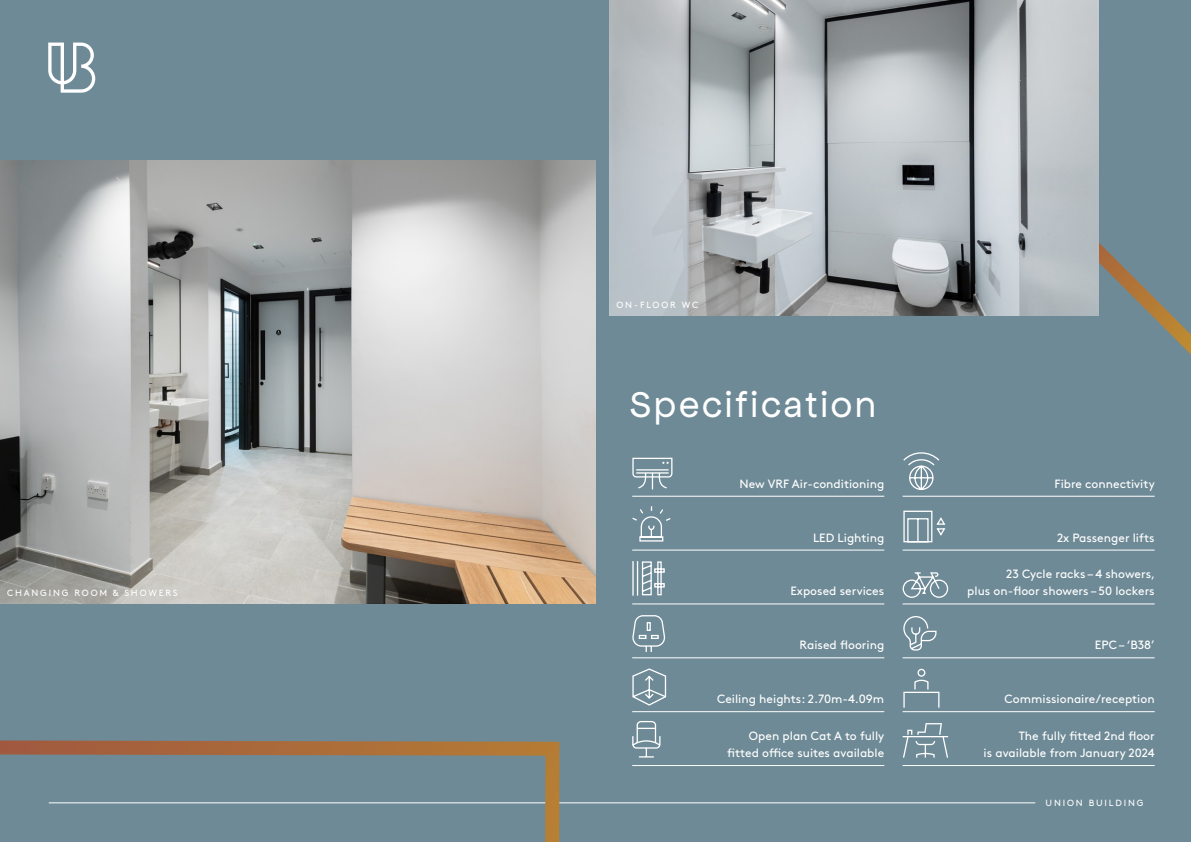
<style>
.page{position:relative;width:1191px;height:842px;background:#6e8a96}
.page>*{position:absolute;margin:0;border:0;box-sizing:border-box;transform-origin:0 0}
.t1{font:38px "Apfel Grotezk";letter-spacing:.06em;color:#fff}
.t2{font:12px/17px "Brown";color:#fff;text-align:right}
.t3{font:9px "Brown";letter-spacing:.2em;color:#fff}
</style>
<div class="page">
<svg style="left:48px;top:43px;width:47px;height:50px"></svg>
<hr style="left:49px;top:802px;width:986px;height:1px;background:#fff">
<svg style="left:782px;top:0;width:409px;height:355px"></svg>
<svg style="left:0;top:740px;width:566px;height:102px"></svg>
<img style="left:0;top:161px;width:595px;height:442px">
<hr style="left:632px;top:496px;width:252px;height:1px;background:#fff">
<hr style="left:632px;top:550px;width:252px;height:1px;background:#fff">
<hr style="left:632px;top:604px;width:252px;height:1px;background:#fff">
<hr style="left:632px;top:657px;width:252px;height:1px;background:#fff">
<hr style="left:632px;top:711px;width:252px;height:1px;background:#fff">
<hr style="left:632px;top:765px;width:252px;height:1px;background:#fff">
<hr style="left:902px;top:496px;width:252px;height:1px;background:#fff">
<hr style="left:902px;top:550px;width:252px;height:1px;background:#fff">
<hr style="left:902px;top:604px;width:252px;height:1px;background:#fff">
<hr style="left:902px;top:657px;width:252px;height:1px;background:#fff">
<hr style="left:902px;top:711px;width:252px;height:1px;background:#fff">
<hr style="left:902px;top:765px;width:252px;height:1px;background:#fff">
<svg style="left:632px;top:457px;width:41px;height:33px"></svg>
<svg style="left:632px;top:615px;width:34px;height:37px"></svg>
<svg style="left:903px;top:616px;width:34px;height:35px"></svg>
<svg style="left:632px;top:561px;width:33px;height:35px"></svg>
<svg style="left:902px;top:572px;width:47px;height:26px"></svg>
<svg style="left:903px;top:452px;width:37px;height:38px"></svg>
<svg style="left:632px;top:668px;width:35px;height:38px"></svg>
<svg style="left:632px;top:506px;width:39px;height:36px"></svg>
<svg style="left:903px;top:510px;width:43px;height:33px"></svg>
<svg style="left:903px;top:668px;width:37px;height:40px"></svg>
<svg style="left:632px;top:721px;width:29px;height:37px"></svg>
<img style="left:609px;top:0;width:489px;height:315px">
<svg style="left:902px;top:723px;width:46px;height:35px"></svg>
<p class="t3" style="left:7px;top:586px;width:172px">CHANGING ROOM &amp; SHOWERS</p>
<p class="t3" style="left:616px;top:298px;width:83px">ON-FLOOR WC</p>
<h1 class="t1" style="left:629px;top:385px;width:248px">Specification</h1>
<p class="t2" style="left:739px;top:474px;width:146px">New VRF Air-conditioning</p>
<p class="t2" style="left:813px;top:528px;width:73px">LED Lighting</p>
<p class="t2" style="left:790px;top:582px;width:95px">Exposed services</p>
<p class="t2" style="left:799px;top:636px;width:86px">Raised flooring</p>
<p class="t2" style="left:717px;top:689px;width:169px">Ceiling heights: 2.70m-4.09m</p>
<p class="t2" style="left:727px;top:726px;width:159px">Open plan Cat A to fully fitted office suites available</p>
<p class="t2" style="left:1054px;top:474px;width:102px">Fibre connectivity</p>
<p class="t2" style="left:1057px;top:528px;width:99px">2x Passenger lifts</p>
<p class="t2" style="left:967px;top:565px;width:189px">23 Cycle racks – 4 showers,<br>plus on-floor showers – 50 lockers</p>
<p class="t2" style="left:1095px;top:636px;width:61px">EPC – ‘B38’</p>
<p class="t2" style="left:1004px;top:689px;width:152px">Commissionaire/reception</p>
<p class="t2" style="left:983px;top:726px;width:173px">The fully fitted 2nd floor<br>is available from January 2024</p>
<p class="t3" style="left:1045px;top:796px;width:99px">UNION BUILDING</p>
</div>
